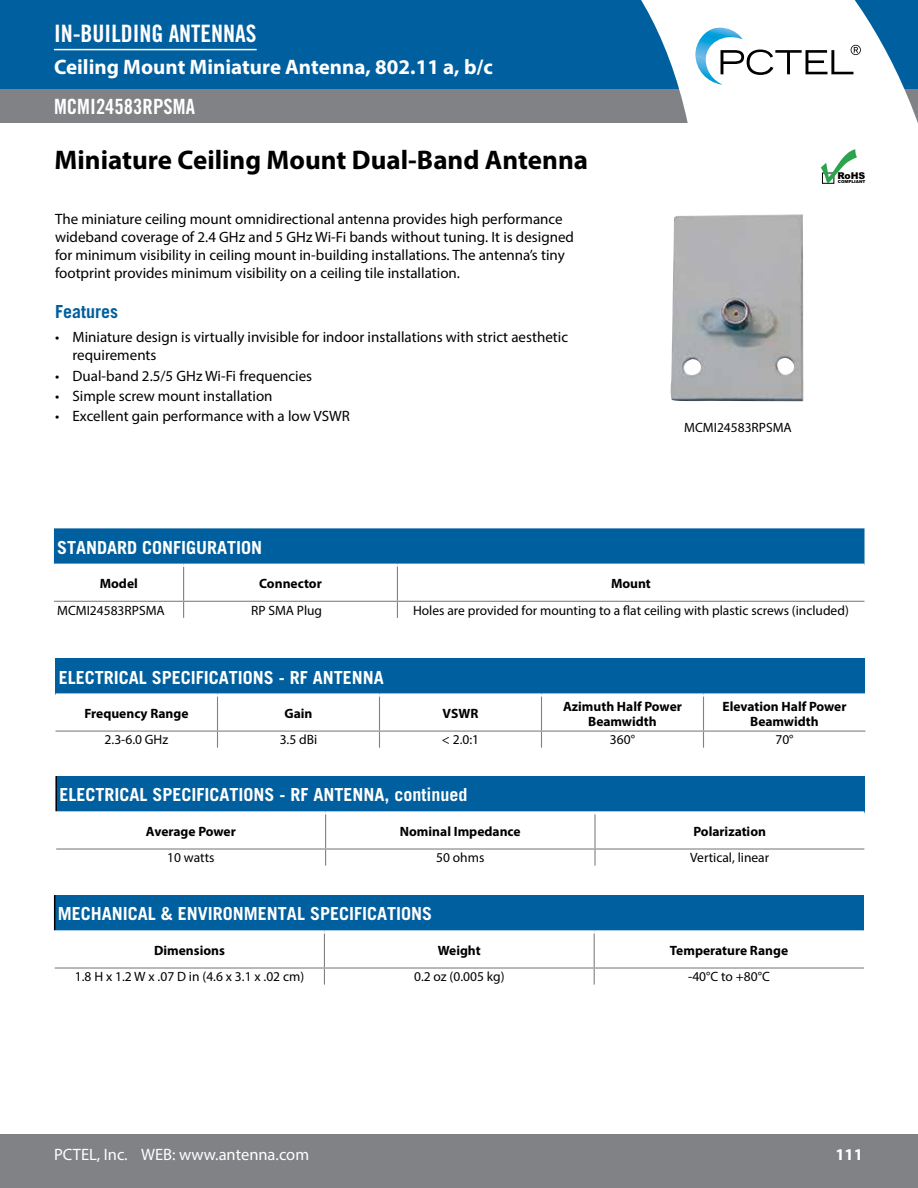
<style>
.page{position:relative;width:918px;height:1188px;background:#fff}
.page>*{position:absolute;margin:0;border:0;box-sizing:border-box;transform-origin:0 0}
.t1{font:700 27px "Myriad Pro";color:#000}
.t2{font:24px "Trade Gothic Bold Cond Twenty";color:#fff}
.t3{font:700 21px "Myriad Pro";color:#fff}
.t4{font:21px "Trade Gothic Bold Cond Twenty";color:#fff}
.t5{font:700 18px "Trade Gothic";color:#fff}
.t6{font:700 18px "Trade Gothic";color:#005f9e}
.t7{font:16.5px "Myriad Pro";color:#fff}
.t8{font:700 16.5px "Myriad Pro";color:#fff}
.t9{font:15px/18px "Myriad Pro";color:#000}
.t10{font:13.5px "Myriad Pro";color:#000}
.t11{font:700 13.5px/15px "Myriad Pro";color:#000;text-align:center}
.t12{font:900 9.3px "Arial";color:#000}
.t13{font:900 4.05px "Arial";color:#000}
</style>
<div class="page">
<div style="left:0;top:89px;width:918px;height:34px;background:#808285"></div>
<div style="left:0;top:0;width:918px;height:89px;background:#005f9e"></div>
<hr style="left:54px;top:49px;width:203px;height:1px;background:#fff">
<div style="left:0;top:1134px;width:918px;height:54px;background:#808285"></div>
<svg style="left:641px;top:0;width:277px;height:123px"></svg>
<img style="left:670px;top:214px;width:134px;height:188px">
<div style="left:54px;top:528px;width:811px;height:36px;background:#005f9e"></div>
<hr style="left:183px;top:567px;width:1px;height:34px;background:#808285">
<svg style="left:183px;top:602px;width:1px;height:16px"></svg>
<hr style="left:397px;top:567px;width:1px;height:34px;background:#808285">
<svg style="left:397px;top:602px;width:1px;height:16px"></svg>
<hr style="left:54px;top:601px;width:130px;height:1px;background:#808285">
<hr style="left:184px;top:601px;width:213px;height:1px;background:#808285">
<hr style="left:397px;top:601px;width:468px;height:1px;background:#808285">
<div style="left:56px;top:658px;width:810px;height:37px;background:#005f9e"></div>
<hr style="left:56px;top:731px;width:162px;height:1px;background:#808285">
<hr style="left:218px;top:731px;width:162px;height:1px;background:#808285">
<hr style="left:380px;top:731px;width:162px;height:1px;background:#808285">
<hr style="left:542px;top:731px;width:162px;height:1px;background:#808285">
<hr style="left:704px;top:731px;width:162px;height:1px;background:#808285">
<hr style="left:217px;top:696px;width:1px;height:35px;background:#808285">
<hr style="left:379px;top:696px;width:1px;height:35px;background:#808285">
<hr style="left:541px;top:696px;width:1px;height:35px;background:#808285">
<hr style="left:703px;top:696px;width:1px;height:35px;background:#808285">
<svg style="left:217px;top:732px;width:1px;height:16px"></svg>
<svg style="left:379px;top:732px;width:1px;height:16px"></svg>
<svg style="left:541px;top:732px;width:1px;height:16px"></svg>
<svg style="left:703px;top:732px;width:1px;height:16px"></svg>
<hr style="left:56px;top:693px;width:162px;height:3px;background:#fff">
<hr style="left:218px;top:693px;width:162px;height:3px;background:#fff">
<hr style="left:380px;top:693px;width:162px;height:3px;background:#fff">
<hr style="left:542px;top:693px;width:162px;height:3px;background:#fff">
<hr style="left:704px;top:693px;width:162px;height:3px;background:#fff">
<div style="left:56px;top:776px;width:808px;height:37px;background:#005f9e"></div>
<hr style="left:55px;top:776px;width:2px;height:35px;background:#000">
<hr style="left:56px;top:848px;width:270px;height:2px;background:#808285">
<hr style="left:326px;top:848px;width:269px;height:2px;background:#808285">
<hr style="left:595px;top:848px;width:269px;height:2px;background:#808285">
<svg style="left:325px;top:850px;width:1px;height:16px"></svg>
<svg style="left:594px;top:850px;width:2px;height:16px"></svg>
<hr style="left:55px;top:811px;width:271px;height:3px;background:#fff">
<hr style="left:326px;top:811px;width:269px;height:3px;background:#fff">
<hr style="left:595px;top:811px;width:269px;height:3px;background:#fff">
<hr style="left:325px;top:814px;width:1px;height:34px;background:#808285">
<hr style="left:594px;top:814px;width:2px;height:34px;background:#808285">
<div style="left:55px;top:895px;width:809px;height:37px;background:#005f9e"></div>
<hr style="left:54px;top:895px;width:1px;height:35px;background:#000">
<hr style="left:324px;top:933px;width:1px;height:34px;background:#808285">
<hr style="left:594px;top:933px;width:1px;height:34px;background:#808285">
<svg style="left:324px;top:969px;width:1px;height:16px"></svg>
<svg style="left:594px;top:969px;width:1px;height:16px"></svg>
<hr style="left:55px;top:967px;width:269px;height:2px;background:#808285">
<hr style="left:324px;top:967px;width:270px;height:2px;background:#808285">
<hr style="left:594px;top:967px;width:270px;height:2px;background:#808285">
<hr style="left:54px;top:930px;width:270px;height:3px;background:#fff">
<hr style="left:324px;top:930px;width:270px;height:3px;background:#fff">
<hr style="left:594px;top:930px;width:270px;height:3px;background:#fff">
<svg style="left:821px;top:149px;width:36px;height:35px"></svg>
<h2 class="t2" style="left:54px;top:19px;width:204px">IN-BUILDING ANTENNAS</h2>
<h3 class="t3" style="left:54px;top:53px;width:441px">Ceiling Mount Miniature Antenna, 802.11 a, b/c</h3>
<h3 class="t4" style="left:54px;top:94px;width:143px">MCMI24583RPSMA</h3>
<h1 class="t1" style="left:54px;top:143px;width:535px">Miniature Ceiling Mount Dual-Band Antenna</h1>
<p class="t9" style="left:55px;top:210px;width:520px">The miniature ceiling mount omnidirectional antenna provides high performance wideband coverage of 2.4 GHz and 5 GHz Wi-Fi bands without tuning. It is designed for minimum visibility in ceiling mount in-building installations. The antenna’s tiny footprint provides minimum visibility on a ceiling tile installation.</p>
<p class="t6" style="left:55px;top:301px;width:64px">Features</p>
<p class="t9" style="left:73px;top:328px;width:497px;text-indent:-18px">• Miniature design is virtually invisible for indoor installations with strict aesthetic requirements</p>
<p class="t9" style="left:55px;top:366px;width:259px">• Dual-band 2.5/5 GHz Wi-Fi frequencies</p>
<p class="t9" style="left:55px;top:387px;width:219px">• Simple screw mount installation</p>
<p class="t9" style="left:55px;top:407px;width:296px">• Excellent gain performance with a low VSWR</p>
<p class="t12" style="left:837px;top:170px;width:29px">RoHS</p>
<p class="t13" style="left:838px;top:180px;width:29px">COMPLIANT</p>
<p class="t10" style="left:684px;top:419px;width:109px">MCMI24583RPSMA</p>
<p class="t5" style="left:57px;top:536px;width:207px">STANDARD CONFIGURATION</p>
<p class="t11" style="left:100px;top:576px;width:40px">Model</p>
<p class="t11" style="left:259px;top:576px;width:64px">Connector</p>
<p class="t11" style="left:611px;top:576px;width:41px">Mount</p>
<p class="t10" style="left:57px;top:602px;width:109px">MCMI24583RPSMA</p>
<p class="t10" style="left:251px;top:602px;width:73px">RP SMA Plug</p>
<p class="t10" style="left:413px;top:602px;width:437px">Holes are provided for mounting to a flat ceiling with plastic screws (included)</p>
<p class="t5" style="left:59px;top:666px;width:327px">ELECTRICAL SPECIFICATIONS - RF ANTENNA</p>
<p class="t11" style="left:84px;top:706px;width:106px">Frequency Range</p>
<p class="t11" style="left:284px;top:706px;width:30px">Gain</p>
<p class="t11" style="left:443px;top:706px;width:37px">VSWR</p>
<p class="t11" style="left:563px;top:698px;width:120px">Azimuth Half Power<br>Beamwidth</p>
<p class="t11" style="left:722px;top:698px;width:126px">Elevation Half Power<br>Beamwidth</p>
<p class="t10" style="left:105px;top:732px;width:65px">2.3-6.0 GHz</p>
<p class="t10" style="left:280px;top:732px;width:39px">3.5 dBi</p>
<p class="t10" style="left:442px;top:732px;width:39px">&lt; 2.0:1</p>
<p class="t10" style="left:610px;top:732px;width:27px">360°</p>
<p class="t10" style="left:775px;top:732px;width:20px">70°</p>
<p class="t5" style="left:59px;top:784px;width:410px">ELECTRICAL SPECIFICATIONS - RF ANTENNA, continued</p>
<p class="t11" style="left:146px;top:823px;width:91px">Average Power</p>
<p class="t11" style="left:400px;top:823px;width:122px">Nominal Impedance</p>
<p class="t11" style="left:693px;top:823px;width:74px">Polarization</p>
<p class="t10" style="left:167px;top:850px;width:49px">10 watts</p>
<p class="t10" style="left:436px;top:850px;width:50px">50 ohms</p>
<p class="t10" style="left:690px;top:850px;width:81px">Vertical, linear</p>
<p class="t5" style="left:58px;top:903px;width:376px">MECHANICAL &amp; ENVIRONMENTAL SPECIFICATIONS</p>
<p class="t11" style="left:154px;top:943px;width:72px">Dimensions</p>
<p class="t11" style="left:438px;top:943px;width:44px">Weight</p>
<p class="t11" style="left:670px;top:943px;width:120px">Temperature Range</p>
<p class="t10" style="left:75px;top:969px;width:231px">1.8 H x 1.2 W x .07 D in (4.6 x 3.1 x .02 cm)</p>
<p class="t10" style="left:414px;top:969px;width:92px">0.2 oz (0.005 kg)</p>
<p class="t10" style="left:688px;top:969px;width:83px">-40°C to +80°C</p>
<p class="t7" style="left:54px;top:1144px;width:257px">PCTEL, Inc. WEB: www.antenna.com</p>
<p class="t8" style="left:836px;top:1144px;width:29px">111</p>
</div>
